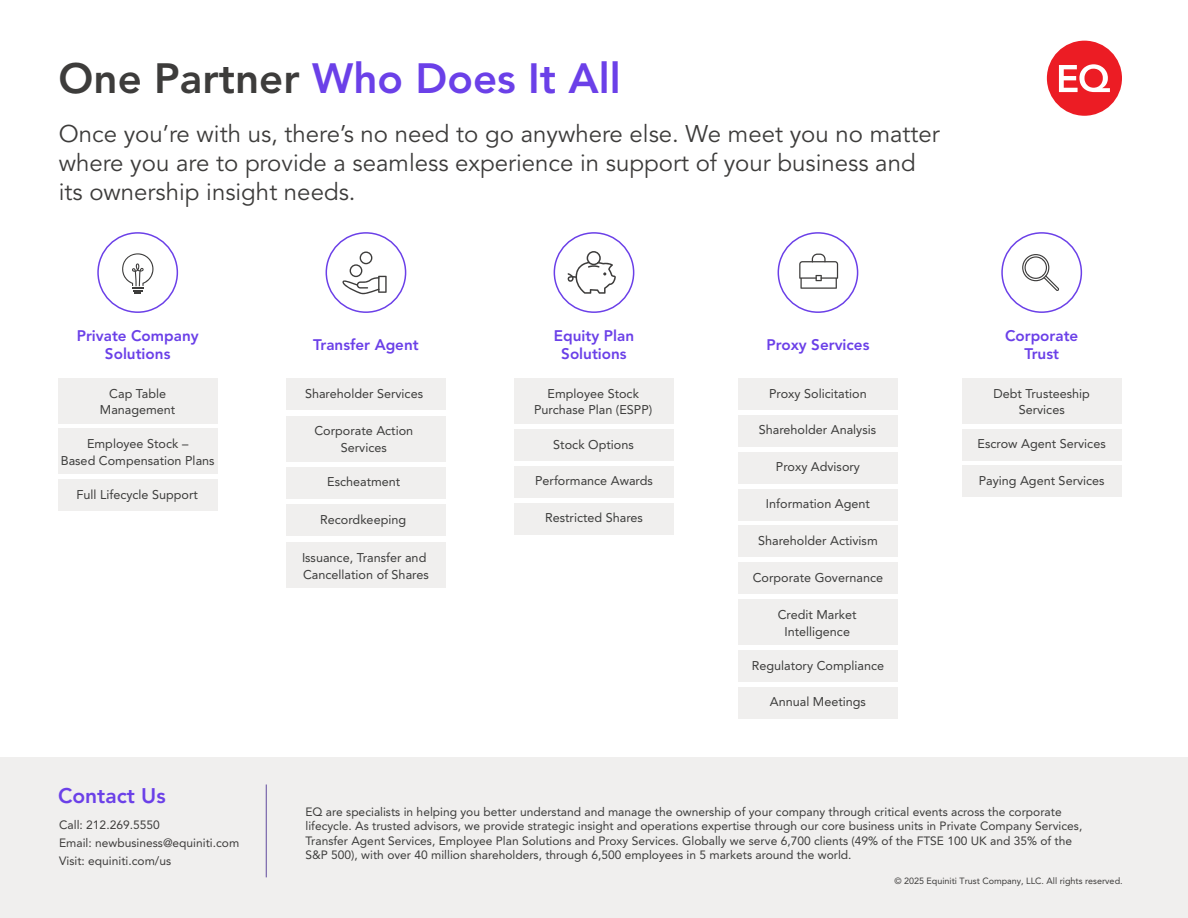
<style>
.page{position:relative;width:1188px;height:918px;background:#fff}
.page>*{position:absolute;margin:0;border:0;box-sizing:border-box;transform-origin:0 0}
.t1{font:800 42px "Avenir LT Pro";color:#6b40e8}
.t2{font:24px/28.8px "Avenir LT Pro";color:#3d3c3b}
.t3{font:800 21px "Avenir LT Pro";color:#6b40e8}
.t4{font:800 15.3px/18.3px "Avenir LT Pro";color:#6b40e8;text-align:center}
.t5{font:12.6px/16.8px "Avenir LT Pro";color:#3c3c3b;text-align:center}
.t6{font:12px/14.4px "Avenir LT Pro";color:#3c3c3b}
.t7{font:12px/18px "Avenir LT Pro";color:#3d3c3b}
.t8{font:9px "Avenir LT Pro";color:#3d3c3b}
.s1{color:#3d3c3b}
</style>
<div class="page">
<div style="left:1047px;top:41px;width:75px;height:75px;background:#ec1c24;border-radius:50%"></div>
<svg style="left:1059px;top:64px;width:51px;height:28px"></svg>
<div style="left:962px;top:429px;width:160px;height:31px;background:#f0efee"></div>
<div style="left:962px;top:466px;width:160px;height:31px;background:#f0efee"></div>
<div style="left:962px;top:378px;width:160px;height:46px;background:#f0efee"></div>
<div style="left:1001px;top:232px;width:81px;height:81px;border:2px solid #6b40e8;border-radius:50%"></div>
<svg style="left:1022px;top:254px;width:37px;height:37px"></svg>
<div style="left:514px;top:429px;width:160px;height:31px;background:#f0efee"></div>
<div style="left:514px;top:466px;width:160px;height:31px;background:#f0efee"></div>
<div style="left:514px;top:503px;width:160px;height:31px;background:#f0efee"></div>
<div style="left:514px;top:378px;width:160px;height:46px;background:#f0efee"></div>
<div style="left:554px;top:232px;width:80px;height:81px;border:2px solid #6b40e8;border-radius:50%"></div>
<svg style="left:568px;top:251px;width:48px;height:43px"></svg>
<div style="left:286px;top:378px;width:160px;height:32px;background:#f0efee"></div>
<div style="left:286px;top:467px;width:160px;height:31px;background:#f0efee"></div>
<div style="left:286px;top:505px;width:160px;height:31px;background:#f0efee"></div>
<div style="left:286px;top:542px;width:160px;height:46px;background:#f0efee"></div>
<div style="left:286px;top:416px;width:160px;height:45px;background:#f0efee"></div>
<div style="left:326px;top:232px;width:80px;height:81px;border:2px solid #6b40e8;border-radius:50%"></div>
<svg style="left:342px;top:252px;width:45px;height:42px"></svg>
<div style="left:58px;top:480px;width:160px;height:31px;background:#f0efee"></div>
<div style="left:58px;top:378px;width:160px;height:46px;background:#f0efee"></div>
<div style="left:58px;top:429px;width:160px;height:45px;background:#f0efee"></div>
<div style="left:97px;top:232px;width:81px;height:81px;border:2px solid #6b40e8;border-radius:50%"></div>
<div style="left:738px;top:599px;width:160px;height:46px;background:#f0efee"></div>
<div style="left:738px;top:378px;width:160px;height:32px;background:#f0efee"></div>
<div style="left:738px;top:415px;width:160px;height:31px;background:#f0efee"></div>
<div style="left:738px;top:452px;width:160px;height:31px;background:#f0efee"></div>
<div style="left:738px;top:489px;width:160px;height:31px;background:#f0efee"></div>
<div style="left:738px;top:526px;width:160px;height:31px;background:#f0efee"></div>
<div style="left:738px;top:563px;width:160px;height:31px;background:#f0efee"></div>
<div style="left:738px;top:650px;width:160px;height:32px;background:#f0efee"></div>
<div style="left:738px;top:687px;width:160px;height:31px;background:#f0efee"></div>
<div style="left:778px;top:232px;width:80px;height:81px;border:2px solid #6b40e8;border-radius:50%"></div>
<svg style="left:122px;top:253px;width:32px;height:41px"></svg>
<svg style="left:799px;top:254px;width:39px;height:35px"></svg>
<div style="left:0;top:758px;width:1188px;height:160px;background:#f0efee"></div>
<hr style="left:266px;top:785px;width:1px;height:92px;background:#60499d">
<h1 class="t1" style="left:59px;top:54px;width:564px"><span class="s1">One Partner</span> Who Does It All</h1>
<h2 class="t2" style="left:59px;top:120px;width:883px">Once you’re with us, there’s no need to go anywhere else. We meet you no matter where you are to provide a seamless experience in support of your business and its ownership insight needs.</h2>
<p class="t4" style="left:77px;top:327px;width:123px">Private Company<br>Solutions</p>
<p class="t5" style="left:100px;top:385px;width:77px">Cap Table<br>Management</p>
<p class="t5" style="left:61px;top:435px;width:155px">Employee Stock –<br>Based Compensation Plans</p>
<p class="t5" style="left:76px;top:486px;width:123px">Full Lifecycle Support</p>
<p class="t4" style="left:313px;top:336px;width:107px">Transfer Agent</p>
<p class="t5" style="left:305px;top:385px;width:120px">Shareholder Services</p>
<p class="t5" style="left:314px;top:423px;width:100px">Corporate Action<br>Services</p>
<p class="t5" style="left:327px;top:473px;width:75px">Escheatment</p>
<p class="t5" style="left:320px;top:511px;width:88px">Recordkeeping</p>
<p class="t5" style="left:302px;top:549px;width:128px;text-align:left">Issuance, Transfer and<br>Cancellation of Shares</p>
<p class="t4" style="left:554px;top:327px;width:82px">Equity Plan<br>Solutions</p>
<p class="t5" style="left:534px;top:385px;width:120px">Employee Stock<br>Purchase Plan (ESPP)</p>
<p class="t5" style="left:553px;top:436px;width:82px">Stock Options</p>
<p class="t5" style="left:535px;top:473px;width:119px">Performance Awards</p>
<p class="t5" style="left:545px;top:509px;width:99px">Restricted Shares</p>
<p class="t4" style="left:766px;top:336px;width:105px">Proxy Services</p>
<p class="t5" style="left:769px;top:385px;width:99px">Proxy Solicitation</p>
<p class="t5" style="left:759px;top:422px;width:119px">Shareholder Analysis</p>
<p class="t5" style="left:776px;top:459px;width:86px">Proxy Advisory</p>
<p class="t5" style="left:766px;top:495px;width:106px">Information Agent</p>
<p class="t5" style="left:758px;top:532px;width:121px">Shareholder Activism</p>
<p class="t5" style="left:753px;top:569px;width:132px">Corporate Governance</p>
<p class="t5" style="left:778px;top:606px;width:80px">Credit Market<br>Intelligence</p>
<p class="t5" style="left:752px;top:657px;width:134px">Regulatory Compliance</p>
<p class="t5" style="left:770px;top:694px;width:98px">Annual Meetings</p>
<p class="t4" style="left:1005px;top:327px;width:75px">Corporate<br>Trust</p>
<p class="t5" style="left:993px;top:385px;width:98px">Debt Trusteeship<br>Services</p>
<p class="t5" style="left:978px;top:435px;width:130px">Escrow Agent Services</p>
<p class="t5" style="left:979px;top:472px;width:127px">Paying Agent Services</p>
<h3 class="t3" style="left:58px;top:784px;width:109px">Contact Us</h3>
<p class="t7" style="left:59px;top:816px;width:182px">Call: 212.269.5550<br>Email: newbusiness@equiniti.com<br>Visit: equiniti.com/us</p>
<p class="t6" style="left:306px;top:804px;width:778px">EQ are specialists in helping you better understand and manage the ownership of your company through critical events across the corporate lifecycle. As trusted advisors, we provide strategic insight and operations expertise through our core business units in Private Company Services, Transfer Agent Services, Employee Plan Solutions and Proxy Services. Globally we serve 6,700 clients (49% of the FTSE 100 UK and 35% of the S&amp;P 500), with over 40 million shareholders, through 6,500 employees in 5 markets around the world.</p>
<p class="t8" style="left:894px;top:876px;width:230px">© 2025 Equiniti Trust Company, LLC. All rights reserved.</p>
</div>
